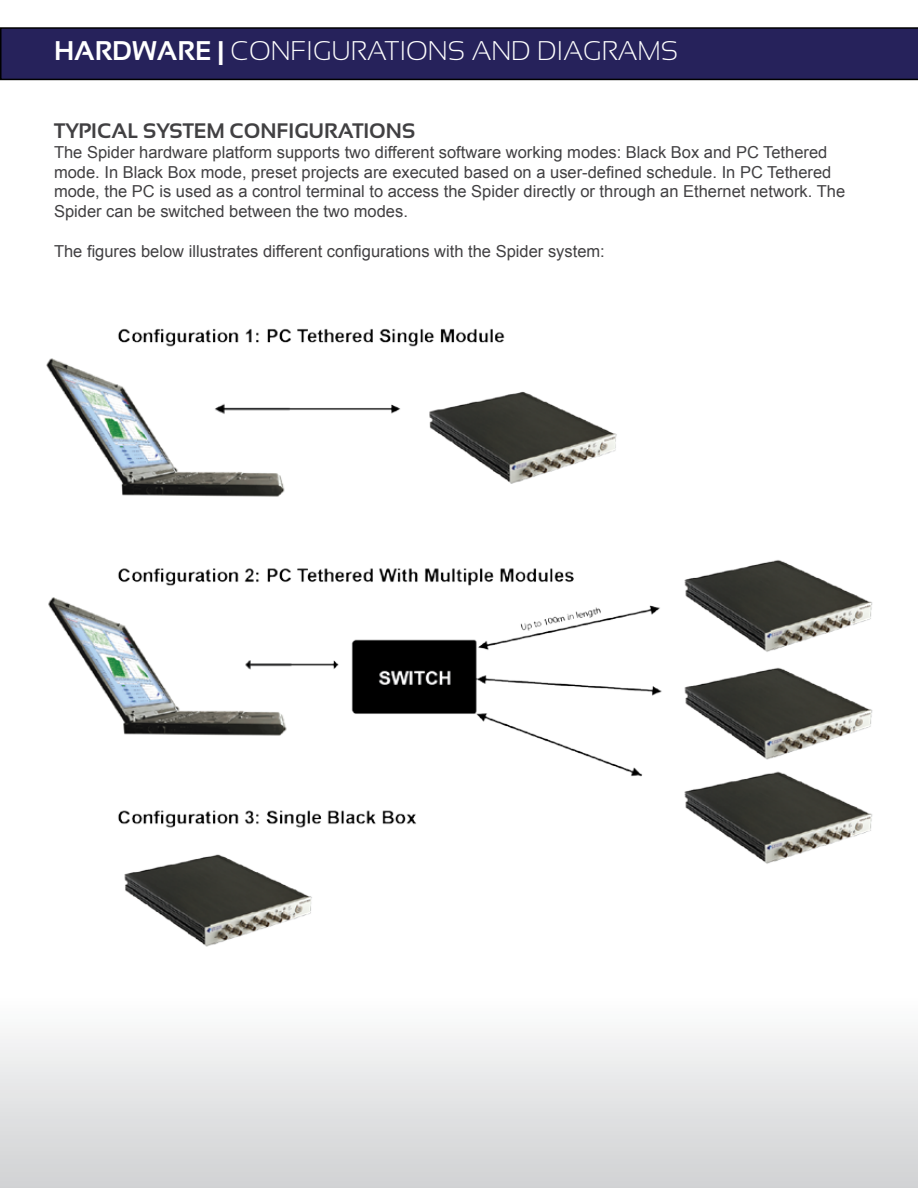
<style>
.page{position:relative;width:918px;height:1188px;background:#fff}
.page>*{position:absolute;margin:0;border:0;box-sizing:border-box;transform-origin:0 0}
.t1{font:300 27px "Sansation";color:#fff}
.t2{font:700 21px "Sansation";color:#414042}
.t3{font:16.5px/19.8px "Arial";color:#414042}
.s1{font-weight:700}
</style>
<div class="page">
<img style="left:46px;top:328px;width:827px;height:619px">
<svg style="left:0;top:27px;width:918px;height:53px;background:#242156"></svg>
<h1 class="t1" style="left:54px;top:36px;width:626px"><span class="s1">HARDWARE |</span> CONFIGURATIONS AND DIAGRAMS</h1>
<p class="t2" style="left:54px;top:119px;width:25px">TYPICAL</p>
<p class="t2" style="left:143px;top:119px;width:28px">SYSTEM</p>
<p class="t2" style="left:230px;top:119px;width:28px">CONFI</p>
<p class="t2" style="left:294px;top:119px;width:29px">GURATIONS</p>
<p class="t3" style="left:54px;top:142px;width:793px">The Spider hardware platform supports two different software working modes: Black Box and PC Tethered mode. In Black Box mode, preset projects are executed based on a user-defined schedule. In PC Tethered mode, the PC is used as a control terminal to access the Spider directly or through an Ethernet network. The Spider can be switched between the two modes.</p>
<p class="t3" style="left:54px;top:241px;width:552px">The figures below illustrates different configurations with the Spider system:</p>
</div>
